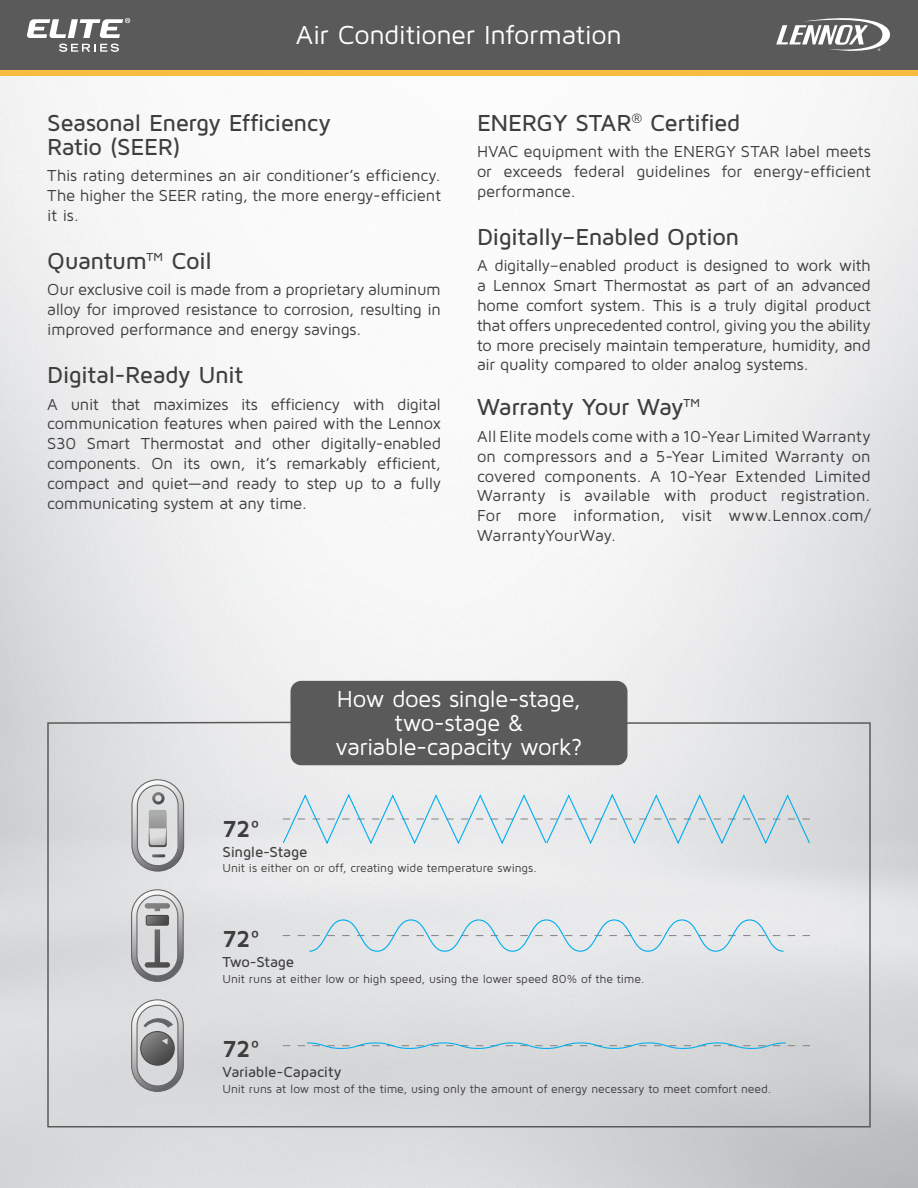
<style>
.page{position:relative;width:918px;height:1188px;background:#fff}
.page>*{position:absolute;margin:0;border:0;box-sizing:border-box;transform-origin:0 0}
.t1{font:27px "Maven Pro";letter-spacing:-.015em;color:#fff}
.t2{font:500 24px/24px "Maven Pro";letter-spacing:-.025em;color:#3e3e3f}
.t3{font:24px/24px "Maven Pro";letter-spacing:-.02em;color:#fff;text-align:center}
.t4{font:700 24px "Maven Pro";letter-spacing:-.015em;color:#3e3e3f}
.t5{font:16.5px/19.8px "Maven Pro";letter-spacing:-.015em;color:#3e3e3f;text-align:justify}
.t6{font:500 15px "Maven Pro";letter-spacing:-.01em;color:#3e3e3f}
.t7{font:12px "Maven Pro";letter-spacing:-.005em;color:#3e3e3f}
</style>
<div class="page">
<img style="left:0;top:75px;width:918px;height:1113px">
<svg style="left:0;top:69px;width:918px;height:6px;background:#dcac42"></svg>
<div style="left:0;top:0;width:918px;height:69px;background:#595a59"></div>
<svg style="left:59px;top:44px;width:60px;height:8px"></svg>
<svg style="left:27px;top:18px;width:103px;height:20px"></svg>
<div style="left:291px;top:681px;width:336px;height:84px;background:#595a59;border-radius:11px"></div>
<svg style="left:46px;top:721px;width:826px;height:407px;background:#d5d6d8"></svg>
<svg style="left:776px;top:18px;width:114px;height:33px"></svg>
<svg style="left:130px;top:889px;width:54px;height:93px;background:#b8b9ba"></svg>
<div style="left:146px;top:915px;width:23px;height:11px;border:1px solid #49494a;border-radius:2px"></div>
<svg style="left:131px;top:999px;width:53px;height:93px;background:#aeafb0"></svg>
<div style="left:140px;top:1031px;width:35px;height:35px;border:1px solid #49494a;border-radius:50%"></div>
<svg style="left:131px;top:779px;width:54px;height:93px;background:#c1c2c3"></svg>
<svg style="left:282px;top:792px;width:529px;height:54px;background:#dae3e8"></svg>
<p class="t1" style="left:296px;top:18px;width:328px">Air Conditioner Information</p>
<p class="t2" style="left:47px;top:110px;width:285px">Seasonal Energy Efficiency<br>Ratio (SEER)</p>
<p class="t5" style="left:47px;top:165px;width:395px">This rating determines an air conditioner’s efficiency.<br>The higher the SEER rating, the more energy-efficient it is.</p>
<p class="t2" style="left:47px;top:248px;width:166px">Quantum™ Coil</p>
<p class="t5" style="left:47px;top:279px;width:395px">Our exclusive coil is made from a proprietary aluminum alloy for improved resistance to corrosion, resulting in improved performance and energy savings.</p>
<p class="t2" style="left:47px;top:362px;width:198px">Digital-Ready Unit</p>
<p class="t5" style="left:47px;top:393px;width:395px">A unit that maximizes its efficiency with digital communication features when paired with the Lennox S30 Smart Thermostat and other digitally-enabled components. On its own, it’s remarkably efficient, compact and quiet—and ready to step up to a fully communicating system at any time.</p>
<p class="t2" style="left:477px;top:110px;width:265px">ENERGY STAR<sup>®</sup> Certified</p>
<p class="t5" style="left:477px;top:141px;width:395px">HVAC equipment with the ENERGY STAR label meets or exceeds federal guidelines for energy-efficient performance.</p>
<p class="t2" style="left:477px;top:224px;width:264px">Digitally–Enabled Option</p>
<p class="t5" style="left:477px;top:255px;width:395px">A digitally–enabled product is designed to work with a Lennox Smart Thermostat as part of an advanced home comfort system. This is a truly digital product that offers unprecedented control, giving you the ability to more precisely maintain temperature, humidity, and air quality compared to older analog systems.</p>
<p class="t2" style="left:477px;top:394px;width:225px">Warranty Your Way™</p>
<p class="t5" style="left:477px;top:426px;width:395px">All Elite models come with a 10-Year Limited Warranty on compressors and a 5-Year Limited Warranty on covered components. A 10-Year Extended Limited Warranty is available with product registration.<br>For more information, visit www.Lennox.com/ WarrantyYourWay.</p>
<p class="t4" style="left:222px;top:814px;width:39px">72º</p>
<p class="t3" style="left:335px;top:686px;width:249px">How does single-stage, two-stage &amp; variable-capacity work?</p>
<p class="t6" style="left:222px;top:842px;width:86px">Single-Stage</p>
<p class="t7" style="left:222px;top:861px;width:316px">Unit is either on or off, creating wide temperature swings.</p>
<p class="t4" style="left:222px;top:924px;width:39px">72º</p>
<p class="t6" style="left:222px;top:953px;width:73px">Two-Stage</p>
<p class="t7" style="left:222px;top:971px;width:424px">Unit runs at either low or high speed, using the lower speed 80% of the time.</p>
<p class="t4" style="left:222px;top:1034px;width:39px">72º</p>
<p class="t6" style="left:222px;top:1063px;width:121px">Variable-Capacity</p>
<p class="t7" style="left:222px;top:1081px;width:551px">Unit runs at low most of the time, using only the amount of energy necessary to meet comfort need.</p>
</div>
